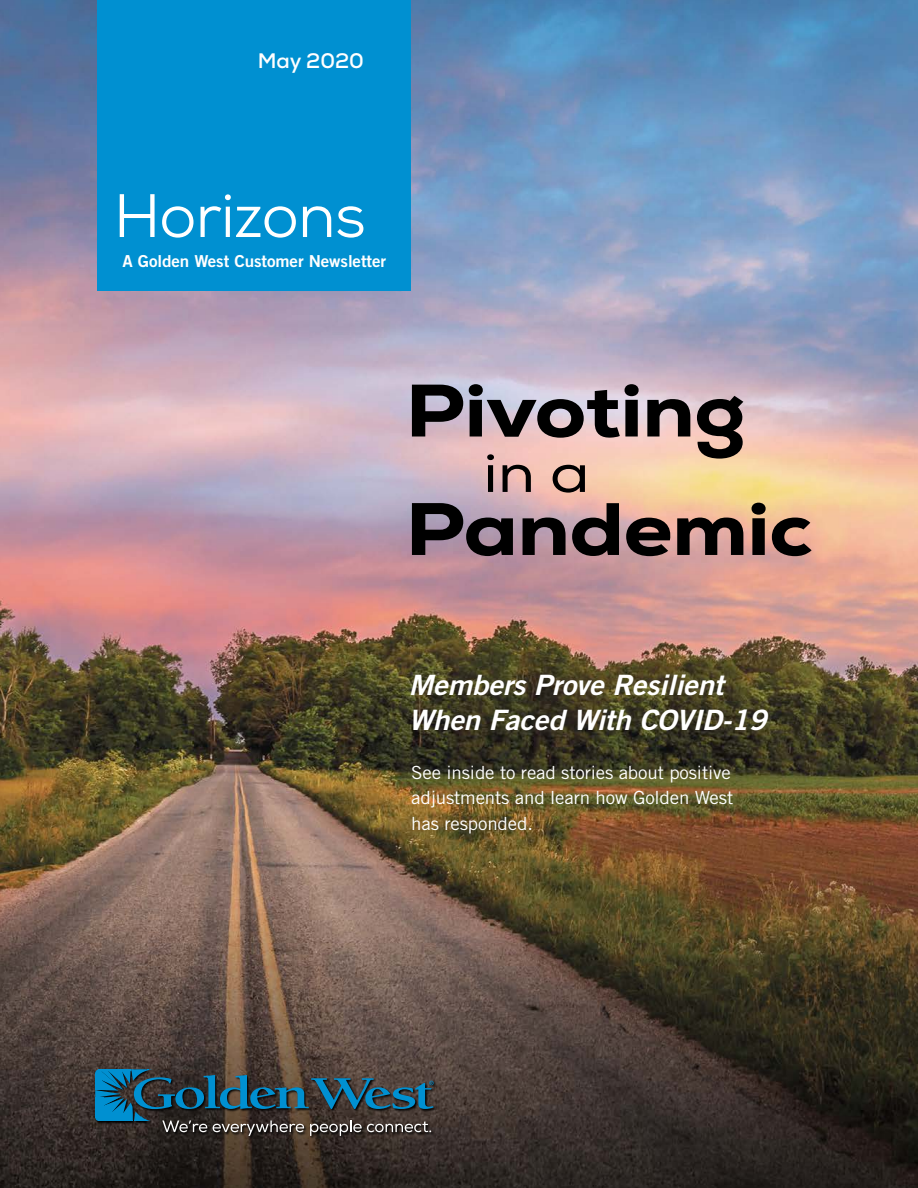
<style>
.page{position:relative;width:918px;height:1188px;background:#fff}
.page>*{position:absolute;margin:0;border:0;box-sizing:border-box;transform-origin:0 0}
.t1{font:800 74.1px/118.5px "Nexa";letter-spacing:-.01em;color:#000;scale:1.16 1}
.t2{font:61.2px "Nexa";letter-spacing:-.01em;color:#fff}
.t3{font:51.3px "Nexa";color:#000;scale:1.16 1}
.t4{font:28.05px/36px "Trade Gothic LT Pro Bd 2 Obl";letter-spacing:-.01em;color:#fff;scale:1.06 1}
.t5{font:700 21px "Nexa";color:#fff}
.t6{font:18.15px/25.5px "Trade Gothic LT Pro";letter-spacing:-.01em;color:#fff}
.t7{font:16.5px "Trade Gothic LT Pro Bd 2";letter-spacing:-.005em;color:#fff}
</style>
<div class="page">
<img style="left:0;top:0;width:918px;height:1188px">
<div style="left:97px;top:0;width:313px;height:291px;background:#0090d1"></div>
<svg style="left:95px;top:1069px;width:342px;height:70px;background:#3b3530"></svg>
<svg style="left:95px;top:1070px;width:339px;height:66px;background:#364c56"></svg>
<p class="t5" style="left:258px;top:47px;width:108px">May 2020</p>
<h2 class="t2" style="left:114px;top:177px;width:254px">Horizons</h2>
<p class="t7" style="left:123px;top:251px;width:265px">A Golden West Customer Newsletter</p>
<h1 class="t1" style="left:405px;top:352px;width:353px">Pivoting<br>Pandemic</h1>
<h3 class="t3" style="left:483px;top:441px;width:93px">in a</h3>
<h3 class="t4" style="left:408px;top:667px;width:340px">Members Prove Resilient<br>When Faced With COVID-19</h3>
<p class="t6" style="left:411px;top:759px;width:324px">See inside to read stories about positive adjustments and learn how Golden West has responded.</p>
</div>
